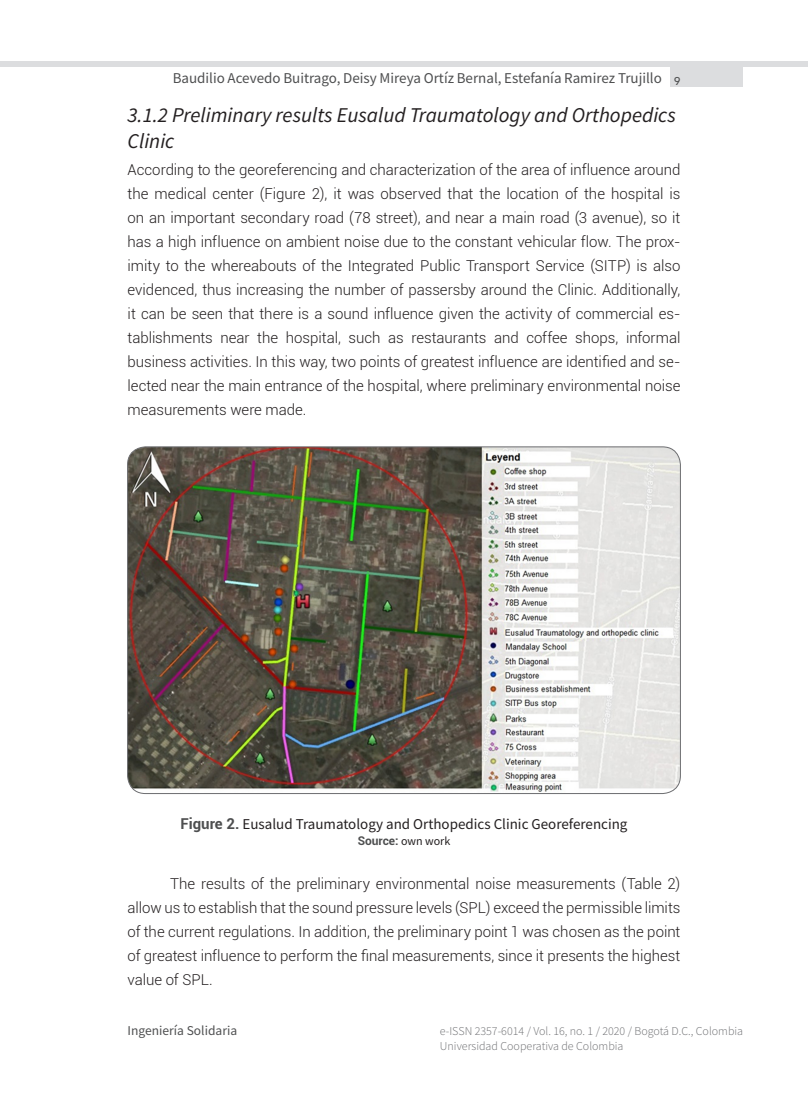
<style>
.page{position:relative;width:808px;height:1106px;background:#fff}
.page>*{position:absolute;margin:0;border:0;box-sizing:border-box;transform-origin:0 0}
.t1{font:italic 21px/25.5px "Source Sans Pro";color:#231f20}
.t2{font:300 15px/24px "Roboto";letter-spacing:-.005em;color:#231f20;text-align:justify}
.t3{font:15px "Source Sans Pro";color:#4e4f50}
.t4{font:15px "Source Sans Pro";color:#231f20}
.t5{font:13.5px "Source Sans Pro";color:#4e4f50}
.t6{font:300 12px/14.4px "Source Sans Pro";color:#6c6d70}
.t7{font:700 12px "Roboto";color:#4e4f50}
.s1{font-family:"Roboto";font-weight:700;color:#4e4f50}
.s2{font-family:"Source Sans Pro";font-weight:400;color:#231f20}
</style>
<div class="page">
<div style="left:0;top:61px;width:808px;height:6px;background:#dcdddf"></div>
<div style="left:671px;top:63px;width:72px;height:24px;background:#dcdddf"></div>
<img style="left:128px;top:447px;width:552px;height:346px">
<p class="t3" style="left:173px;top:69px;width:509px">Baudilio Acevedo Buitrago, Deisy Mireya Ortíz Bernal, Estefanía Ramirez Trujillo <sub>9</sub></p>
<h1 class="t1" style="left:128px;top:102px;width:550px">3.1.2 Preliminary results Eusalud Traumatology and Orthopedics<br>Clinic</h1>
<p class="t2" style="left:128px;top:157px;width:554px">According to the georeferencing and characterization of the area of influence around the medical center (Figure 2), it was observed that the location of the hospital is on an important secondary road (78 street), and near a main road (3 avenue), so it has a high influence on ambient noise due to the constant vehicular flow. The prox&shy;imity to the whereabouts of the Integrated Public Transport Service (SITP) is also evidenced, thus increasing the number of passersby around the Clinic. Additionally, it can be seen that there is a sound influence given the activity of commercial es&shy;tablishments near the hospital, such as restaurants and coffee shops, informal business activities. In this way, two points of greatest influence are identified and se&shy;lected near the main entrance of the hospital, where preliminary environmental noise measurements were made.</p>
<p class="t4" style="left:180px;top:814px;width:448px"><span class="s1">Figure 2.</span> Eusalud Traumatology and Orthopedics Clinic Georeferencing</p>
<p class="t7" style="left:358px;top:832px;width:94px">Source: <span class="s2">own work</span></p>
<p class="t2" style="left:128px;top:871px;width:554px;text-indent:43px">The results of the preliminary environmental noise measurements (Table 2) allow us to establish that the sound pressure levels (SPL) exceed the permissible limits of the current regulations. In addition, the preliminary point 1 was chosen as the point of greatest influence to perform the final measurements, since it presents the highest value of SPL.</p>
<p class="t5" style="left:128px;top:1022px;width:111px">Ingeniería Solidaria</p>
<p class="t6" style="left:440px;top:1024px;width:305px">e-ISSN 2357-6014 / Vol. 16, no. 1 / 2020 / Bogotá D.C., Colombia<br>Universidad Cooperativa de Colombia</p>
</div>
